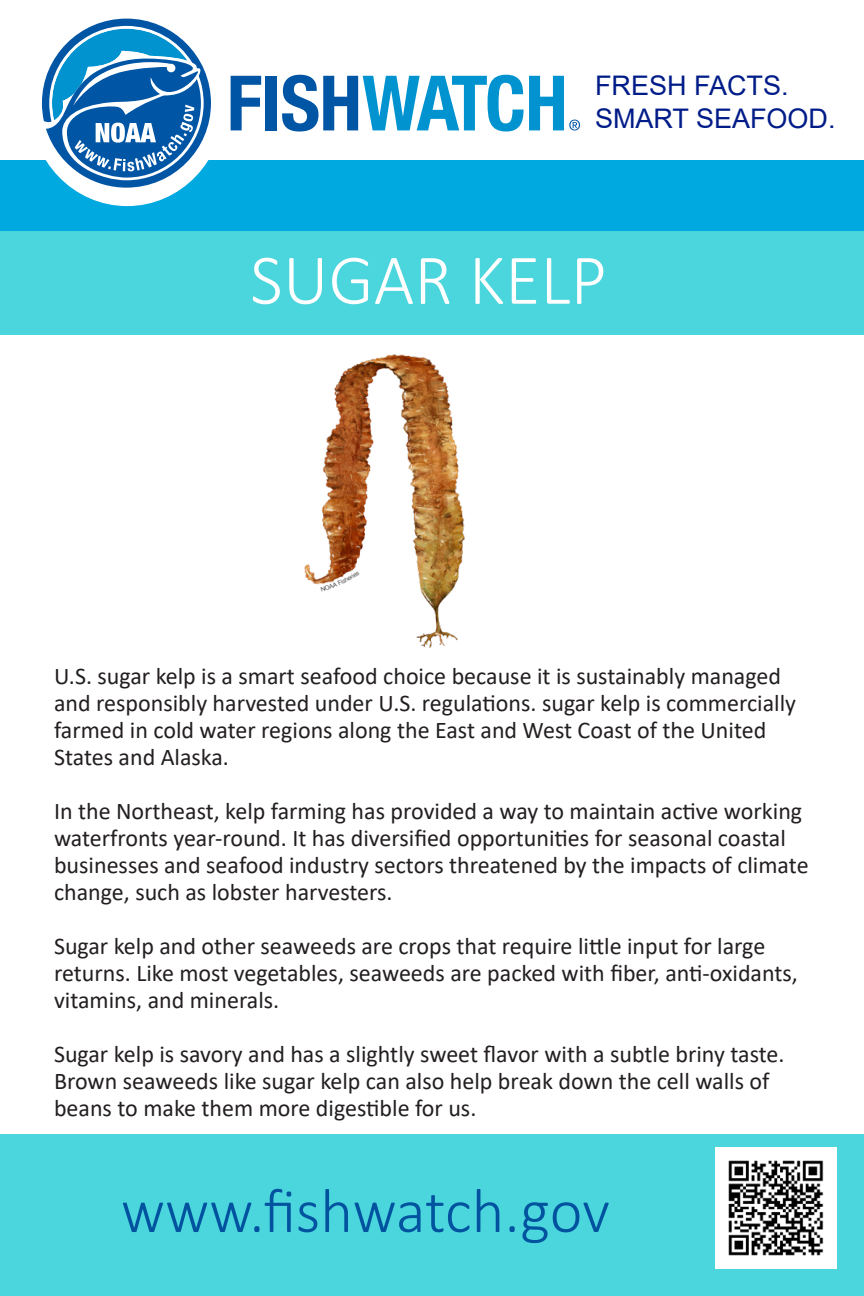
<style>
.page{position:relative;width:864px;height:1296px;background:#fff}
.page>*{position:absolute;margin:0;border:0;box-sizing:border-box;transform-origin:0 0}
.Name{font:300 72px "Calibri";color:#fff}
.t1{font:300 63px "Calibri";letter-spacing:-.005em;color:#0153a0}
.t2{font:27px "Arial";color:#001c88}
.t3{font:24px/27px "Calibri";color:#231f20}
</style>
<div class="page">
<div style="left:0;top:160px;width:864px;height:72px;background:#00a9e0"></div>
<div style="left:30px;top:4px;width:194px;height:202px;background:#fff;border-radius:50%"></div>
<div style="left:0;top:232px;width:864px;height:103px;background:#4bd5dc"></div>
<div style="left:0;top:1134px;width:864px;height:162px;background:#4bd5dc"></div>
<svg style="left:231px;top:76px;width:30px;height:54px"></svg>
<div style="left:266px;top:76px;width:11px;height:54px;background:#0155a5"></div>
<svg style="left:42px;top:19px;width:169px;height:169px"></svg>
<svg style="left:282px;top:75px;width:298px;height:57px"></svg>
<img style="left:716px;top:1148px;width:121px;height:121px">
<img style="left:304px;top:354px;width:161px;height:294px">
<p class="t2" style="left:595px;top:67px;width:195px">FRESH FACTS.</p>
<p class="t2" style="left:595px;top:100px;width:242px">SMART SEAFOOD.</p>
<p class="Name" style="left:250px;top:235px;width:358px">SUGAR KELP</p>
<p class="t3" style="left:54px;top:662px;width:744px">U.S. sugar kelp is a smart seafood choice because it is sustainably managed and responsibly harvested under U.S. regulations. sugar kelp is commercially farmed in cold water regions along the East and West Coast of the United States and Alaska.</p>
<p class="t3" style="left:54px;top:797px;width:756px">In the Northeast, kelp farming has provided a way to maintain active working waterfronts year-round. It has diversified opportunities for seasonal coastal businesses and seafood industry sectors threatened by the impacts of climate change, such as lobster harvesters.</p>
<p class="t3" style="left:54px;top:932px;width:745px">Sugar kelp and other seaweeds are crops that require little input for large returns. Like most vegetables, seaweeds are packed with fiber, anti-oxidants, vitamins, and minerals.</p>
<p class="t3" style="left:54px;top:1040px;width:732px">Sugar kelp is savory and has a slightly sweet flavor with a subtle briny taste.<br>Brown seaweeds like sugar kelp can also help break down the cell walls of beans to make them more digestible for us.</p>
<h2 class="t1" style="left:121px;top:1172px;width:490px">www.fishwatch.gov</h2>
</div>
